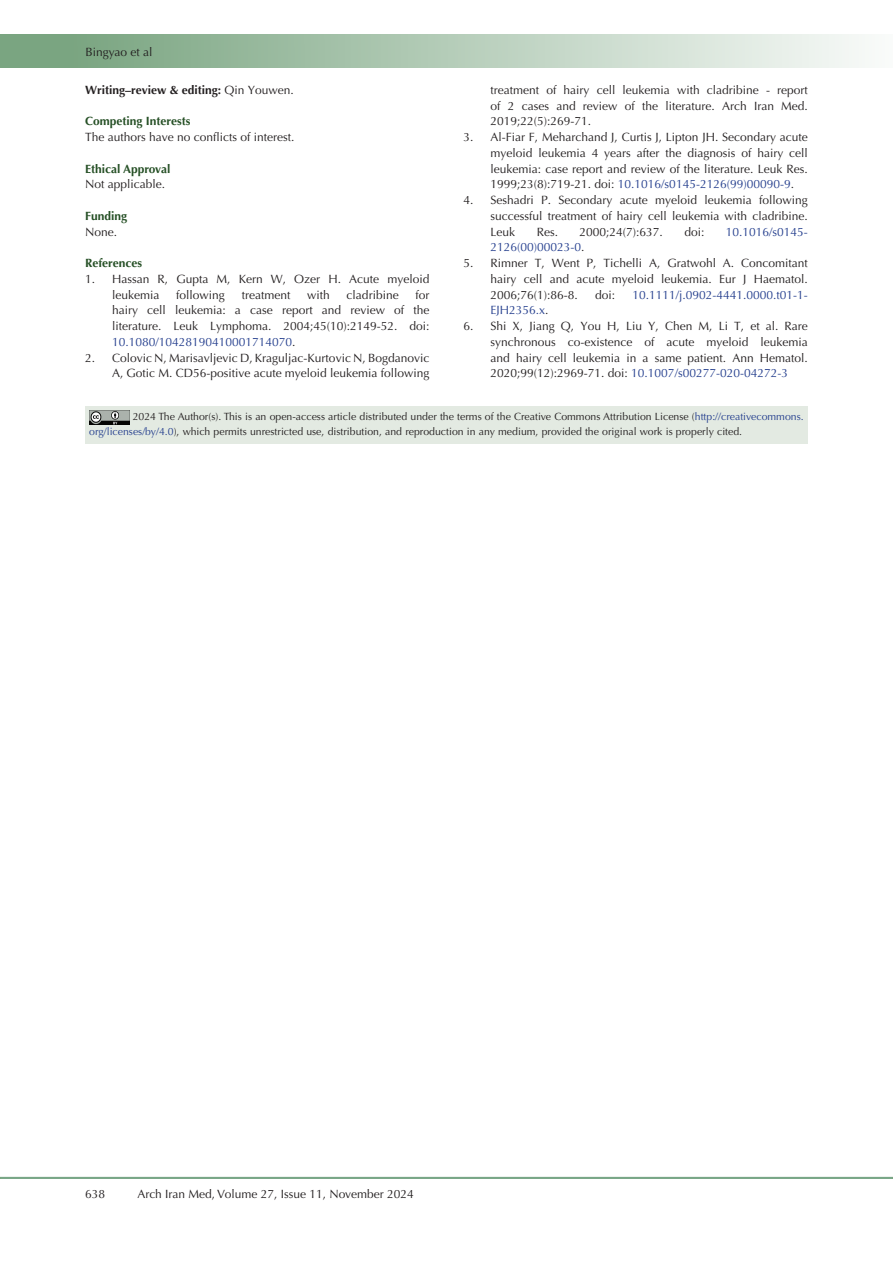
<style>
.page{position:relative;width:893px;height:1263px;background:#fff}
.page>*{position:absolute;margin:0;border:0;box-sizing:border-box;transform-origin:0 0}
.t1{font:12px/15.8px "Optima LT Std";color:#231f20;text-align:justify}
.t2{font:12px "Optima LT Std";color:#253f8e}
.t3{font:700 12px "Optima LT Std";color:#265026}
.t4{font:700 12px "Optima LT Std";color:#231f20}
.t5{font:10.5px/15px "Optima LT Std";color:#231f20}
.s1{font-weight:400}
.s2{color:#253f8e}
.s3{color:#231f20}
</style>
<div class="page">
<div style="left:0;top:1177px;width:893px;height:2px;background:#0099e5;border:1px solid #7aa581"></div>
<div style="left:0;top:35px;width:893px;height:33px;background:linear-gradient(to right,#719f78,#f9fbf9)"></div>
<div style="left:85px;top:406px;width:723px;height:38px;background:#e3eae2"></div>
<img style="left:89px;top:410px;width:40px;height:14px">
<p class="t1" style="left:85px;top:45px;width:69px">Bingyao et al</p>
<p class="t4" style="left:85px;top:83px;width:210px">Writing–review &amp; editing: <span class="s1">Qin Youwen.</span></p>
<p class="t3" style="left:85px;top:114px;width:107px">Competing Interests</p>
<p class="t1" style="left:85px;top:129px;width:211px">The authors have no conflicts of interest.</p>
<p class="t3" style="left:85px;top:162px;width:87px">Ethical Approval</p>
<p class="t1" style="left:85px;top:177px;width:82px">Not applicable.</p>
<p class="t3" style="left:85px;top:209px;width:44px">Funding</p>
<p class="t1" style="left:85px;top:224px;width:34px">None.</p>
<p class="t3" style="left:85px;top:256px;width:59px">References</p>
<p class="t1" style="left:112px;top:271px;width:319px;text-indent:-27px">1. Hassan R, Gupta M, Kern W, Ozer H. Acute myeloid leukemia</p>
<p class="t1" style="left:490px;top:82px;width:319px">treatment of hairy cell leukemia with cladribine - report of 2 cases and review of the literature. Arch Iran Med.<br>2019;22(5):269-71.</p>
<p class="t1" style="left:490px;top:129px;width:319px;text-indent:-27px">3. Al-Fiar F, Meharchand J, Curtis J, Lipton JH. Secondary acute myeloid leukemia 4 years after the diagnosis of hairy cell leukemia: case report and review of the literature. Leuk Res.<br>1999;23(8):719-21. doi: <span class="s2">10.1016/s0145-2126(99)00090-9</span>.</p>
<p class="t1" style="left:490px;top:192px;width:319px;text-indent:-27px">4. Seshadri P. Secondary acute myeloid leukemia following successful treatment of hairy cell leukemia with cladribine.<br>Leuk</p>
<p class="t1" style="left:537px;top:224px;width:23px">Res.</p>
<p class="t1" style="left:579px;top:224px;width:85px">2000;24(7):637.</p>
<p class="t1" style="left:684px;top:224px;width:22px">doi:</p>
<p class="t2" style="left:726px;top:225px;width:84px">10.1016/s0145-</p>
<p class="t2" style="left:490px;top:240px;width:96px">2126(00)00023-0<span class="s3">.</span></p>
<p class="t1" style="left:490px;top:255px;width:319px;text-indent:-27px">5. Rimner T, Went P, Tichelli A, Gratwohl A. Concomitant hairy cell and acute myeloid leukemia. Eur J Haematol.<br>2006;76(1):86-8.</p>
<p class="t1" style="left:112px;top:287px;width:319px;text-indent:303px">for hairy cell leukemia: a case report and review of the literature. Leuk Lymphoma. 2004;45(10):2149-52. doi:<br><span class="s2">10.1080/10428190410001714070</span>.</p>
<p class="t1" style="left:85px;top:350px;width:346px;text-align:right">2. Colovic N, Marisavljevic D, Kraguljac-Kurtovic N, Bogdanovic<br>A, Gotic M. CD56-positive acute myeloid leukemia following</p>
<p class="t1" style="left:176px;top:287px;width:50px">following</p>
<p class="t1" style="left:242px;top:287px;width:50px">treatment</p>
<p class="t1" style="left:307px;top:287px;width:24px">with</p>
<p class="t1" style="left:347px;top:287px;width:54px">cladribine</p>
<p class="t1" style="left:595px;top:287px;width:22px">doi:</p>
<p class="t2" style="left:632px;top:288px;width:177px">10.1111/j.0902-4441.0000.t01-1-</p>
<p class="t2" style="left:490px;top:303px;width:60px">EJH2356.x<span class="s3">.</span></p>
<p class="t1" style="left:490px;top:318px;width:319px;text-indent:-27px">6. Shi X, Jiang Q, You H, Liu Y, Chen M, Li T, et al. Rare synchronous co-existence of acute myeloid leukemia and hairy cell leukemia in a same patient. Ann Hematol.<br>2020;99(12):2969-71. doi: <span class="s2">10.1007/s00277-020-04272-3</span></p>
<p class="t5" style="left:89px;top:409px;width:716px;text-indent:43px">2024 The Author(s). This is an open-access article distributed under the terms of the Creative Commons Attribution License (<span class="s2">http://creativecommons. org/licenses/by/4.0</span>), which permits unrestricted use, distribution, and reproduction in any medium, provided the original work is properly cited.</p>
<p class="t1" style="left:85px;top:1186px;width:22px">638</p>
<p class="t1" style="left:138px;top:1186px;width:278px">Arch Iran Med, Volume 27, Issue 11, November 2024</p>
</div>
